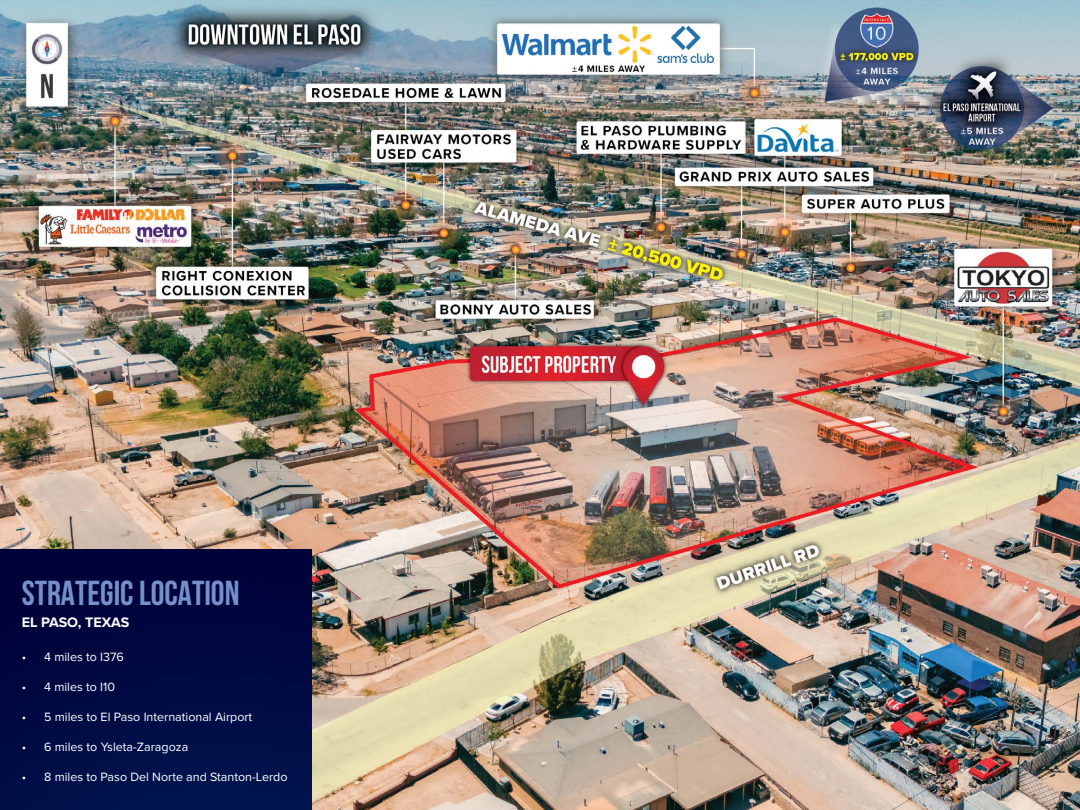
<style>
.page{position:relative;width:1080px;height:810px;background:#fff}
.page>*{position:absolute;margin:0;border:0;box-sizing:border-box;transform-origin:0 0}
.t1{font:700 34.62px "Bebas Neue";color:#7491ca}
.t2{font:700 14.25px "Proxima Nova";color:#fff}
.t3{font:12.5px "Proxima Nova";color:#fff}
</style>
<div class="page">
<img style="left:0;top:0;width:1080px;height:810px">
<img style="left:0;top:549px;width:311px;height:261px">
<h1 class="t1" style="left:22px;top:574px;width:219px">STRATEGIC LOCATION</h1>
<p class="t2" style="left:22px;top:611px;width:109px">EL PASO, TEXAS</p>
<p class="t3" style="left:22px;top:647px;width:104px">• 4 miles to I376</p>
<p class="t3" style="left:22px;top:677px;width:95px">• 4 miles to I10</p>
<p class="t3" style="left:22px;top:707px;width:232px">• 5 miles to El Paso International Airport</p>
<p class="t3" style="left:22px;top:737px;width:168px">• 6 miles to Ysleta-Zaragoza</p>
<p class="t3" style="left:22px;top:767px;width:267px">• 8 miles to Paso Del Norte and Stanton-Lerdo</p>
</div>
